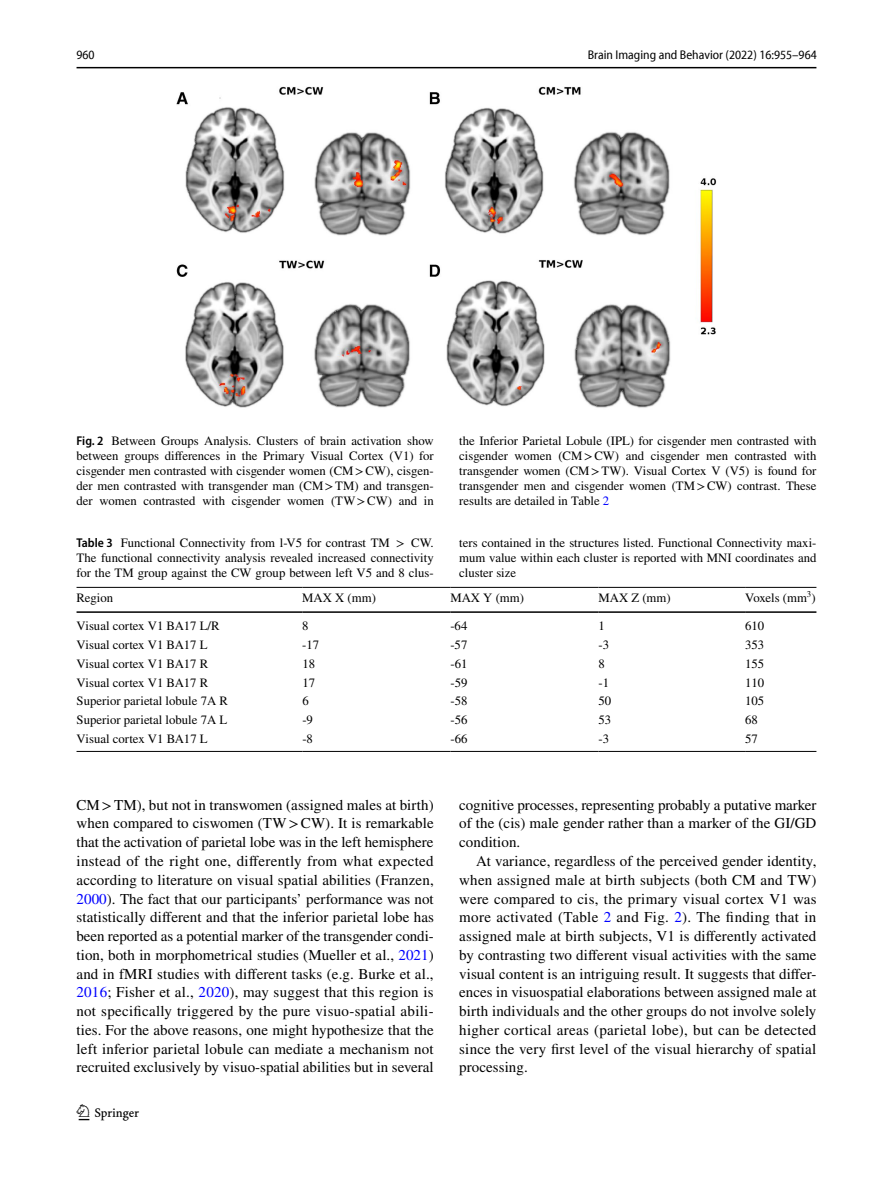
<style>
.page{position:relative;width:893px;height:1187px;background:#fff}
.page>*{position:absolute;margin:0;border:0;box-sizing:border-box;transform-origin:0 0}
.t1{font:22.5px "Springnew Regular 2";color:#000}
.t2{font:15px/18.8px "STIX";letter-spacing:.005em;color:#000;text-align:justify}
.t3{font:12.75px/15px "STIX";color:#000;text-align:justify}
.t4{font:semi-condensed 12.75px "Myriad Pro Unic";color:#000}
.s1{font-family:"Myriad Pro";font-weight:600;font-stretch:semi-condensed}
.s2{color:#00f}
</style>
<div class="page">
<hr style="left:77px;top:67px;width:739px;height:1px;background:#000">
<img style="left:176px;top:87px;width:540px;height:321px">
<hr style="left:77px;top:587px;width:225px;height:1px;background:#000">
<hr style="left:77px;top:611px;width:225px;height:1px;background:#000">
<hr style="left:302px;top:587px;width:148px;height:1px;background:#000">
<hr style="left:302px;top:611px;width:148px;height:1px;background:#000">
<hr style="left:450px;top:587px;width:148px;height:1px;background:#000">
<hr style="left:450px;top:611px;width:148px;height:1px;background:#000">
<hr style="left:598px;top:587px;width:147px;height:1px;background:#000">
<hr style="left:598px;top:611px;width:147px;height:1px;background:#000">
<hr style="left:745px;top:587px;width:71px;height:1px;background:#000">
<hr style="left:745px;top:611px;width:71px;height:1px;background:#000">
<hr style="left:77px;top:751px;width:225px;height:1px;background:#000">
<hr style="left:302px;top:751px;width:148px;height:1px;background:#000">
<hr style="left:450px;top:751px;width:148px;height:1px;background:#000">
<hr style="left:598px;top:751px;width:147px;height:1px;background:#000">
<hr style="left:745px;top:751px;width:71px;height:1px;background:#000">
<p class="t4" style="left:77px;top:50px;width:20px">960</p>
<p class="t4" style="left:588px;top:50px;width:231px">Brain Imaging and Behavior (2022) 16:955–964</p>
<p class="t3" style="left:77px;top:433px;width:359px"><span class="s1">Fig. 2</span> Between Groups Analysis. Clusters of brain activation show between groups differences in the Primary Visual Cortex (V1) for cisgender men contrasted with cisgender women (CM&gt;CW), cisgen&shy;der men contrasted with transgender man (CM&gt;TM) and transgen&shy;der women contrasted with cisgender women (TW&gt;CW) and in</p>
<p class="t3" style="left:459px;top:433px;width:359px">the Inferior Parietal Lobule (IPL) for cisgender men contrasted with cisgender women (CM&gt;CW) and cisgender men contrasted with transgender women (CM&gt;TW). Visual Cortex V (V5) is found for transgender men and cisgender women (TM&gt;CW) contrast. These results are detailed in Table <span class="s2">2</span></p>
<p class="t3" style="left:77px;top:536px;width:359px"><span class="s1">Table 3</span> Functional Connectivity from l-V5 for contrast TM &gt; CW.<br>The functional connectivity analysis revealed increased connectivity for the TM group against the CW group between left V5 and 8 clus-</p>
<p class="t3" style="left:459px;top:536px;width:359px">ters contained in the structures listed. Functional Connectivity maxi&shy;mum value within each cluster is reported with MNI coordinates and cluster size</p>
<p class="t3" style="left:77px;top:591px;width:38px">Region</p>
<p class="t3" style="left:302px;top:591px;width:75px">MAX X (mm)</p>
<p class="t3" style="left:450px;top:591px;width:75px">MAX Y (mm)</p>
<p class="t3" style="left:598px;top:591px;width:74px">MAX Z (mm)</p>
<p class="t3" style="left:745px;top:591px;width:72px">Voxels (mm<sup>3</sup>)</p>
<p class="t3" style="left:77px;top:619px;width:145px">Visual cortex V1 BA17 L/R</p>
<p class="t3" style="left:302px;top:619px;width:8px">8</p>
<p class="t3" style="left:450px;top:619px;width:18px">-64</p>
<p class="t3" style="left:598px;top:619px;width:8px">1</p>
<p class="t3" style="left:745px;top:619px;width:21px">610</p>
<p class="t3" style="left:77px;top:638px;width:133px">Visual cortex V1 BA17 L</p>
<p class="t3" style="left:302px;top:638px;width:18px">-17</p>
<p class="t3" style="left:450px;top:638px;width:18px">-57</p>
<p class="t3" style="left:598px;top:638px;width:12px">-3</p>
<p class="t3" style="left:745px;top:638px;width:21px">353</p>
<p class="t3" style="left:77px;top:657px;width:133px">Visual cortex V1 BA17 R</p>
<p class="t3" style="left:302px;top:657px;width:14px">18</p>
<p class="t3" style="left:450px;top:657px;width:18px">-61</p>
<p class="t3" style="left:598px;top:657px;width:8px">8</p>
<p class="t3" style="left:745px;top:657px;width:21px">155</p>
<p class="t3" style="left:77px;top:675px;width:133px">Visual cortex V1 BA17 R</p>
<p class="t3" style="left:302px;top:675px;width:14px">17</p>
<p class="t3" style="left:450px;top:675px;width:18px">-59</p>
<p class="t3" style="left:598px;top:675px;width:12px">-1</p>
<p class="t3" style="left:745px;top:675px;width:21px">110</p>
<p class="t3" style="left:77px;top:694px;width:153px">Superior parietal lobule 7A R</p>
<p class="t3" style="left:302px;top:694px;width:8px">6</p>
<p class="t3" style="left:450px;top:694px;width:18px">-58</p>
<p class="t3" style="left:598px;top:694px;width:14px">50</p>
<p class="t3" style="left:745px;top:694px;width:21px">105</p>
<p class="t3" style="left:77px;top:713px;width:152px">Superior parietal lobule 7A L</p>
<p class="t3" style="left:302px;top:713px;width:12px">-9</p>
<p class="t3" style="left:450px;top:713px;width:18px">-56</p>
<p class="t3" style="left:598px;top:713px;width:14px">53</p>
<p class="t3" style="left:745px;top:713px;width:14px">68</p>
<p class="t3" style="left:77px;top:732px;width:133px">Visual cortex V1 BA17 L</p>
<p class="t3" style="left:302px;top:732px;width:12px">-8</p>
<p class="t3" style="left:450px;top:732px;width:18px">-66</p>
<p class="t3" style="left:598px;top:732px;width:12px">-3</p>
<p class="t3" style="left:745px;top:732px;width:14px">57</p>
<p class="t2" style="left:77px;top:796px;width:359px">CM&gt;TM), but not in transwomen (assigned males at birth) when compared to ciswomen (TW&gt;CW). It is remarkable that the activation of parietal lobe was in the left hemisphere instead of the right one, differently from what expected according to literature on visual spatial abilities (Franzen, <span class="s2">2000</span>). The fact that our participants’ performance was not statistically different and that the inferior parietal lobe has been reported as a potential marker of the transgender condi&shy;tion, both in morphometrical studies (Mueller et al., <span class="s2">2021</span>) and in fMRI studies with different tasks (e.g. Burke et al., <span class="s2">2016</span>; Fisher et al., <span class="s2">2020</span>), may suggest that this region is not specifically triggered by the pure visuo-spatial abili&shy;ties. For the above reasons, one might hypothesize that the left inferior parietal lobule can mediate a mechanism not recruited exclusively by visuo-spatial abilities but in several</p>
<p class="t2" style="left:459px;top:796px;width:359px">cognitive processes, representing probably a putative marker of the (cis) male gender rather than a marker of the GI/GD condition.</p>
<p class="t2" style="left:459px;top:852px;width:359px;text-indent:17px">At variance, regardless of the perceived gender identity, when assigned male at birth subjects (both CM and TW) were compared to cis, the primary visual cortex V1 was more activated (Table <span class="s2">2</span> and Fig. <span class="s2">2</span>). The finding that in assigned male at birth subjects, V1 is differently activated by contrasting two different visual activities with the same visual content is an intriguing result. It suggests that differ&shy;ences in visuospatial elaborations between assigned male at birth individuals and the other groups do not involve solely higher cortical areas (parietal lobe), but can be detected since the very first level of the visual hierarchy of spatial processing.</p>
<h1 class="t1" style="left:79px;top:1104px;width:62px">1 3</h1>
</div>
